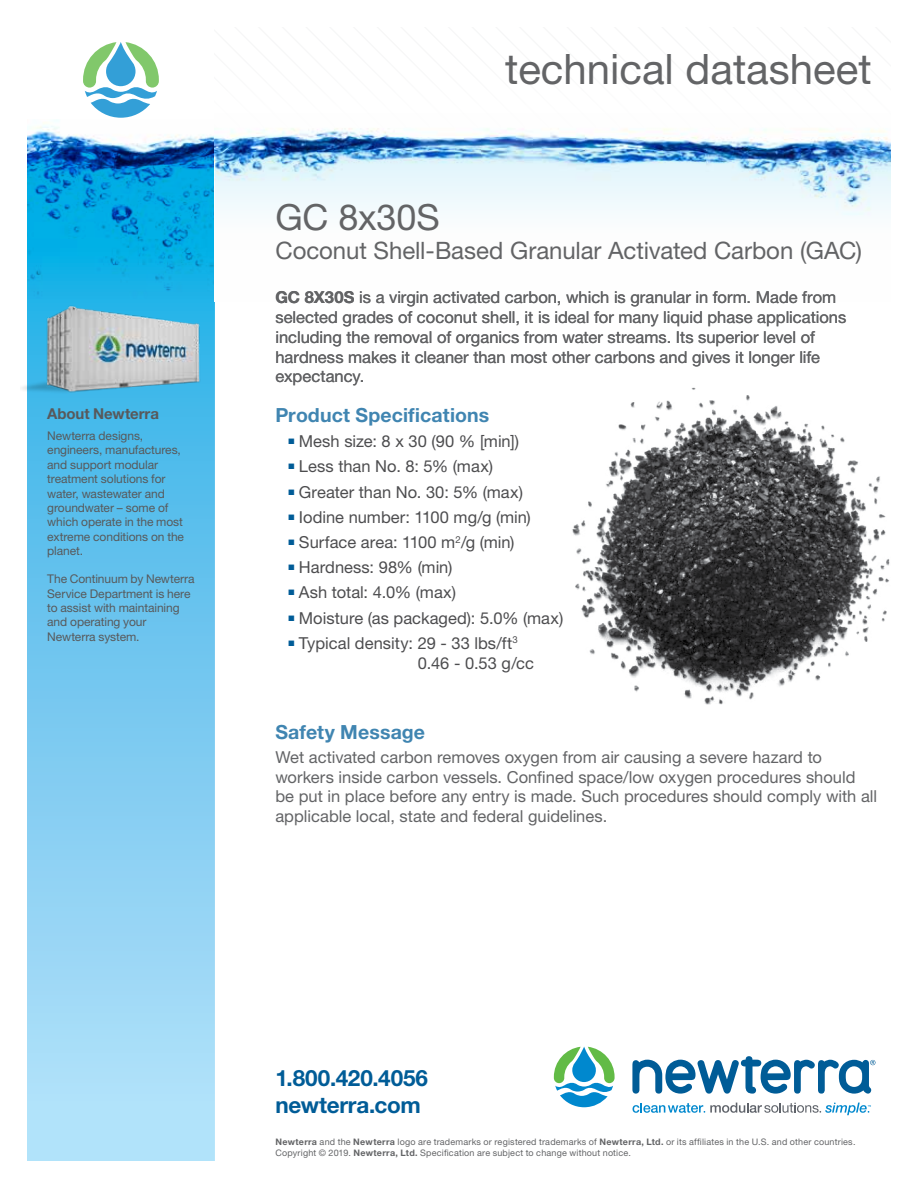
<style>
.page{position:relative;width:918px;height:1188px;background:#fff}
.page>*{position:absolute;margin:0;border:0;box-sizing:border-box;transform-origin:0 0}
.t1{font:42px "Helvetica Neue LT Std";color:#636466}
.t2{font:36px "Helvetica Neue LT Std";letter-spacing:-.005em;color:#636466}
.t3{font:24px "Helvetica Neue LT Std";letter-spacing:-.005em;color:#636466}
.t4{font:700 22.5px/27px "Helvetica Neue LT Std";letter-spacing:-.01em;color:#005c97}
.t5{font:700 19.5px "Helvetica Neue LT Std";letter-spacing:.005em;color:#4085b1}
.t6{font:16.5px/19.8px "Helvetica Neue LT Std";color:#636466}
.t7{font:16.5px/19.8px "Helvetica Neue LT Std";color:#4d4d4f}
.t8{font:700 15px "Helvetica Neue LT Std";letter-spacing:-.005em;color:#58595b}
.t9{font:12px/14.4px "Helvetica Neue LT Std";letter-spacing:-.005em;color:#58595b}
.t10{font:9px/10.8px "Helvetica Neue LT Std";letter-spacing:.02em;color:#636466}
.s1{font-weight:700}
</style>
<div class="page">
<svg style="left:27px;top:399px;width:188px;height:762px;background:#80cdf2"></svg>
<img style="left:27px;top:120px;width:188px;height:175px">
<img style="left:215px;top:128px;width:676px;height:17px">
<img style="left:215px;top:145px;width:676px;height:71px">
<svg style="left:554px;top:1047px;width:61px;height:60px"></svg>
<svg style="left:632px;top:1056px;width:243px;height:38px"></svg>
<svg style="left:633px;top:1103px;width:238px;height:12px"></svg>
<img style="left:572px;top:387px;width:318px;height:317px">
<img style="left:22px;top:295px;width:193px;height:104px">
<svg style="left:83px;top:42px;width:76px;height:76px"></svg>
<p class="t8" style="left:47px;top:404px;width:113px">About Newterra</p>
<p class="t9" style="left:47px;top:428px;width:138px">Newterra designs, engineers, manufactures, and support modular treatment solutions for water, wastewater and groundwater – some of which operate in the most extreme conditions on the planet.</p>
<p class="t9" style="left:47px;top:572px;width:149px">The Continuum by Newterra<br>Service Department is here to assist with maintaining and operating your<br>Newterra system.</p>
<h1 class="t1" style="left:505px;top:44px;width:368px">technical datasheet</h1>
<h2 class="t2" style="left:275px;top:196px;width:166px">GC 8x30S</h2>
<h3 class="t3" style="left:275px;top:236px;width:588px">Coconut Shell-Based Granular Activated Carbon (GAC)</h3>
<p class="t6" style="left:275px;top:287px;width:573px"><span class="s1">GC 8X30S</span> is a virgin activated carbon, which is granular in form. Made from selected grades of coconut shell, it is ideal for many liquid phase applications including the removal of organics from water streams. Its superior level of hardness makes it cleaner than most other carbons and gives it longer life expectancy.</p>
<p class="t5" style="left:275px;top:403px;width:215px">Product Specifications</p>
<p class="t7" style="left:288px;top:431px;width:232px"><sup>■</sup> Mesh size: 8 x 30 (90 % [min])</p>
<p class="t7" style="left:288px;top:456px;width:206px"><sup>■</sup> Less than No. 8: 5% (max)</p>
<p class="t7" style="left:288px;top:482px;width:236px"><sup>■</sup> Greater than No. 30: 5% (max)</p>
<p class="t7" style="left:288px;top:507px;width:244px"><sup>■</sup> Iodine number: 1100 mg/g (min)</p>
<p class="t7" style="left:288px;top:532px;width:228px"><sup>■</sup> Surface area: 1100 m<sup>2</sup>/g (min)</p>
<p class="t7" style="left:288px;top:557px;width:166px"><sup>■</sup> Hardness: 98% (min)</p>
<p class="t7" style="left:288px;top:582px;width:169px"><sup>■</sup> Ash total: 4.0% (max)</p>
<p class="t7" style="left:288px;top:608px;width:276px"><sup>■</sup> Moisture (as packaged): 5.0% (max)</p>
<p class="t7" style="left:418px;top:633px;width:118px;text-indent:-129px"><sup>■</sup> Typical density: 29 - 33 lbs/ft<sup>3<br></sup>0.46 - 0.53 g/cc</p>
<p class="t5" style="left:275px;top:720px;width:151px">Safety Message</p>
<p class="t6" style="left:275px;top:747px;width:603px">Wet activated carbon removes oxygen from air causing a severe hazard to workers inside carbon vessels. Confined space/low oxygen procedures should be put in place before any entry is made. Such procedures should comply with all applicable local, state and federal guidelines.</p>
<h3 class="t4" style="left:275px;top:1064px;width:154px">1.800.420.4056 newterra.com</h3>
<p class="t10" style="left:275px;top:1136px;width:582px"><span class="s1">Newterra</span> and the <span class="s1">Newterra</span> logo are trademarks or registered trademarks of <span class="s1">Newterra, Ltd.</span> or its affiliates in the U.S. and other countries.<br>Copyright © 2019. <span class="s1">Newterra, Ltd.</span> Specification are subject to change without notice.</p>
</div>
